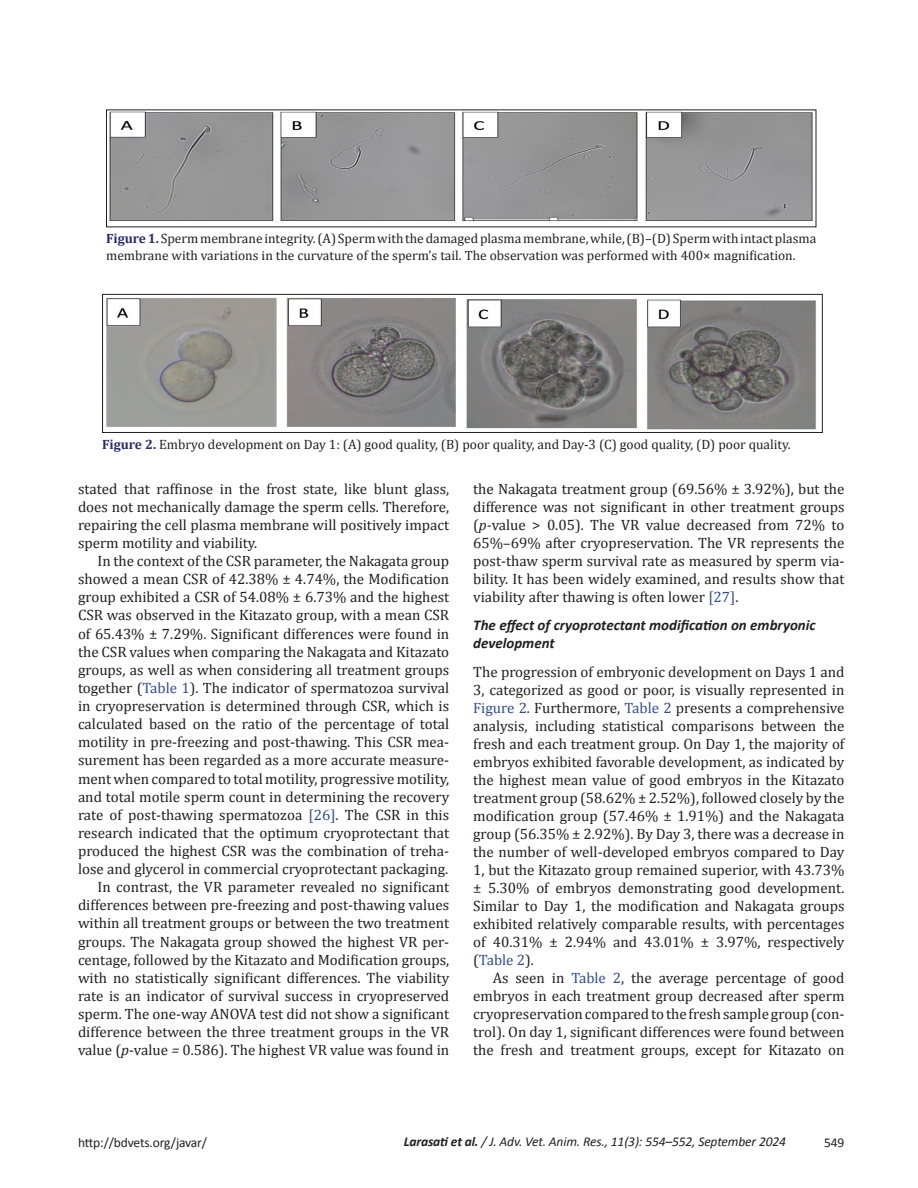
<style>
.page{position:relative;width:918px;height:1188px;background:#fff}
.page>*{position:absolute;margin:0;border:0;box-sizing:border-box;transform-origin:0 0}
.t1{font:15px/18.1px "Cambria";color:#231f20;text-align:justify}
.t2{font:italic 700 15px/18px "Calibri";color:#231f20}
.t3{font:13.5px/16.2px "Cambria";color:#231f20}
.t4{font:italic 13.5px "Calibri";letter-spacing:-.01em;color:#231f20}
.t5{font:13.5px "Calibri";letter-spacing:-.01em;color:#231f20}
.s1{font-weight:700;color:#292a73}
.s2{color:#304d94}
.s3{font-style:italic}
.s4{font-weight:700}
</style>
<div class="page">
<img style="left:109px;top:112px;width:704px;height:109px">
<img style="left:106px;top:297px;width:710px;height:133px">
<div style="left:102px;top:294px;width:721px;height:139px;border:1px solid #231f20"></div>
<p class="t3" style="left:106px;top:231px;width:712px"><span class="s1">Figure 1.</span> Sperm membrane integrity. (A) Sperm with the damaged plasma membrane, while, (B)–(D) Sperm with intact plasma membrane with variations in the curvature of the sperm’s tail. The observation was performed with 400× magnification.</p>
<p class="t3" style="left:102px;top:436px;width:690px"><span class="s1">Figure 2.</span> Embryo development on Day 1: (A) good quality, (B) poor quality, and Day-3 (C) good quality, (D) poor quality.</p>
<p class="t1" style="left:78px;top:479px;width:373px">stated that raffinose in the frost state, like blunt glass, does not mechanically damage the sperm cells. Therefore, repairing the cell plasma membrane will positively impact sperm motility and viability.</p>
<p class="t1" style="left:78px;top:552px;width:373px;text-align:right">In the context of the CSR parameter, the Nakagata group showed a mean CSR of 42.38% ± 4.74%, the Modification group exhibited a CSR of 54.08% ± 6.73% and the highest CSR was observed in the Kitazato group, with a mean CSR of 65.43% ± 7.29%. Significant differences were found in the CSR values when comparing the Nakagata and Kitazato groups, as well as when considering all treatment groups together (<span class="s2">Table 1</span>). The indicator of spermatozoa survival in cryopreservation is determined through CSR, which is calculated based on the ratio of the percentage of total motility in pre-freezing and post-thawing. This CSR mea&shy;surement has been regarded as a more accurate measure&shy;ment when compared to total motility, progressive motility, and total motile sperm count in determining the recovery rate of post-thawing spermatozoa <span class="s2">[26]</span>. The CSR in this research indicated that the optimum cryoprotectant that produced the highest CSR was the combination of treha&shy;lose and glycerol in commercial cryoprotectant packaging.<br>In contrast, the VR parameter revealed no significant differences between pre-freezing and post-thawing values within all treatment groups or between the two treatment groups. The Nakagata group showed the highest VR per&shy;centage, followed by the Kitazato and Modification groups, with no statistically significant differences. The viability rate is an indicator of survival success in cryopreserved sperm. The one-way ANOVA test did not show a significant difference between the three treatment groups in the VR value (<span class="s3">p-</span>value <span class="s3">=</span> 0.586). The highest VR value was found in</p>
<p class="t1" style="left:473px;top:479px;width:373px">the Nakagata treatment group (69.56% ± 3.92%), but the difference was not significant in other treatment groups (<span class="s3">p-</span>value &gt; 0.05). The VR value decreased from 72% to 65%–69% after cryopreservation. The VR represents the post-thaw sperm survival rate as measured by sperm via&shy;bility. It has been widely examined, and results show that viability after thawing is often lower <span class="s2">[27]</span>.</p>
<p class="t2" style="left:473px;top:616px;width:344px">The effect of cryoprotectant modification on embryonic development</p>
<p class="t1" style="left:473px;top:663px;width:373px">The progression of embryonic development on Days 1 and 3, categorized as good or poor, is visually represented in <span class="s2">Figure 2</span>. Furthermore, <span class="s2">Table 2</span> presents a comprehensive analysis, including statistical comparisons between the fresh and each treatment group. On Day 1, the majority of embryos exhibited favorable development, as indicated by the highest mean value of good embryos in the Kitazato treatment group (58.62% ± 2.52%), followed closely by the modification group (57.46% ± 1.91%) and the Nakagata group (56.35% ± 2.92%). By Day 3, there was a decrease in the number of well-developed embryos compared to Day 1, but the Kitazato group remained superior, with 43.73% ± 5.30% of embryos demonstrating good development.<br>Similar to Day 1, the modification and Nakagata groups exhibited relatively comparable results, with percentages of 40.31% ± 2.94% and 43.01% ± 3.97%, respectively (<span class="s2">Table 2</span>).</p>
<p class="t1" style="left:473px;top:969px;width:373px;text-indent:19px">As seen in <span class="s2">Table 2</span>, the average percentage of good embryos in each treatment group decreased after sperm cryopreservation compared to the fresh sample group (con&shy;trol). On day 1, significant differences were found between the fresh and treatment groups, except for Kitazato on</p>
<p class="t5" style="left:78px;top:1134px;width:131px">http://bdvets.org/javar/</p>
<p class="t4" style="left:404px;top:1132px;width:384px"><span class="s4">Larasati et al.</span> / J. Adv. Vet. Anim. Res., 11(3): 554–552, September 2024</p>
<p class="t5" style="left:824px;top:1134px;width:22px">549</p>
</div>
